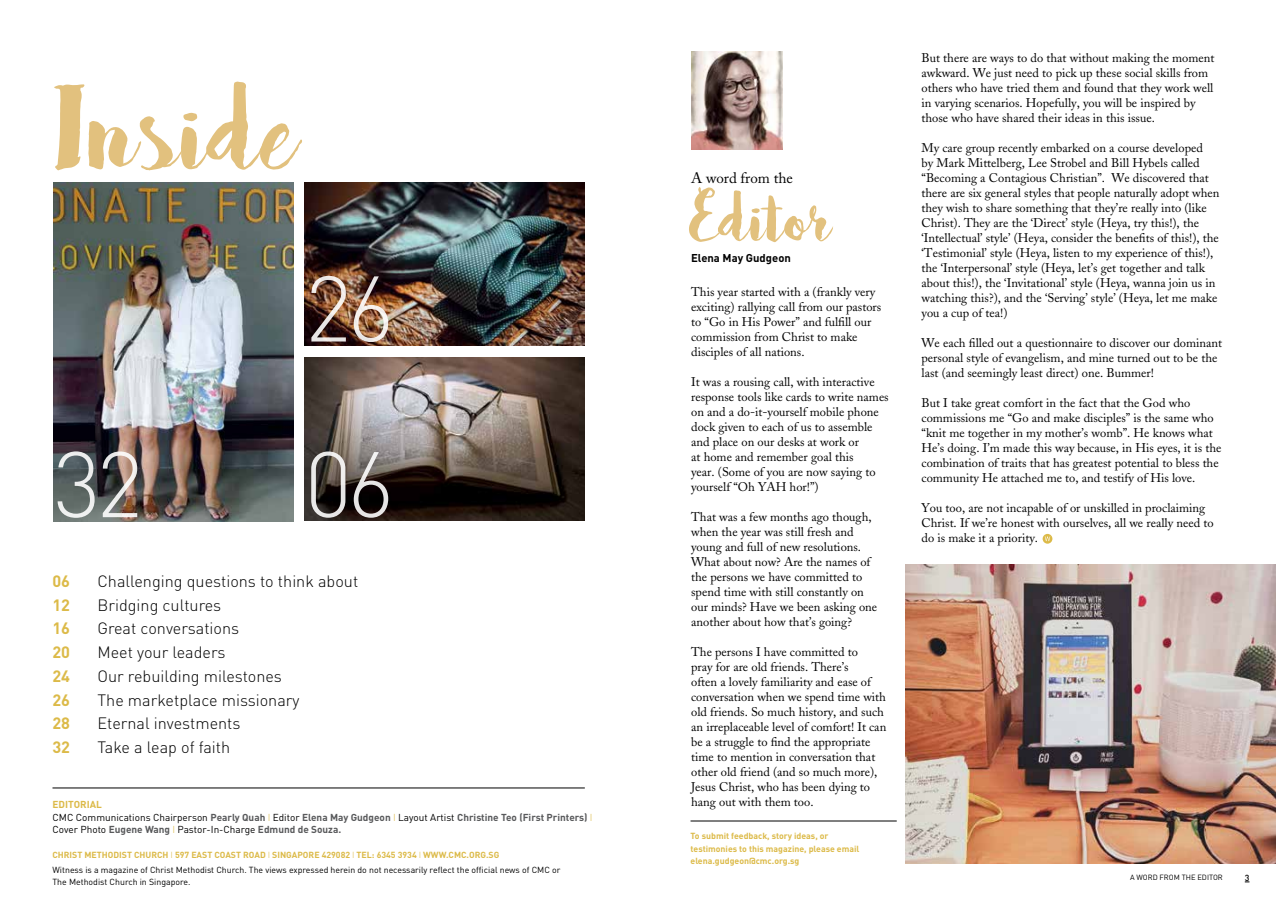
<style>
.page{position:relative;width:1276px;height:904px;background:#fff}
.page>*{position:absolute;margin:0;border:0;box-sizing:border-box;transform-origin:0 0}
.t1{font:131.75px "Bakery";color:#e2c17e}
.t2{font:300 91.5px "DIN";color:#fff}
.t3{font:75.88px "Bakery";color:#e2c17e}
.t4{font:300 16.25px "DIN";color:#000}
.t5{font:700 16.25px "DIN";color:#dcba48}
.t6{font:15px "Adobe Caslon";color:#000}
.t7{font:12.5px/15px "Adobe Caslon";color:#000}
.t8{font:700 11.25px "DIN";color:#000}
.t9{font:700 10px/12.5px "DIN";color:#58595b}
.t10{font:8.75px/15px "DIN";color:#000}
.t11{font:700 8.75px/12.5px "DIN";color:#dcba48}
.t12{font:500 8.75px "DIN";color:#000}
.t13{font:7.5px "DIN";color:#000}
.s1{color:#dcba48}
.s2{font-weight:400;color:#000}
.s3{font-weight:300;color:#dcba48}
.s4{font-weight:700;color:#dcba48}
</style>
<div class="page">
<hr style="left:690px;top:820px;width:206px;height:1px;background:#000">
<svg style="left:1042px;top:534px;width:10px;height:9px"></svg>
<svg style="left:1044px;top:536px;width:6px;height:5px"></svg>
<img style="left:53px;top:182px;width:240px;height:339px">
<img style="left:305px;top:182px;width:280px;height:163px">
<img style="left:305px;top:358px;width:280px;height:163px">
<hr style="left:52px;top:787px;width:533px;height:1px;background:#000">
<img style="left:905px;top:564px;width:371px;height:299px">
<img style="left:691px;top:52px;width:91px;height:98px">
<h1 class="t1" style="left:54px;top:47px;width:246px">Inside</h1>
<h2 class="t2" style="left:305px;top:252px;width:91px">26</h2>
<h2 class="t2" style="left:54px;top:428px;width:91px">32</h2>
<h2 class="t2" style="left:305px;top:428px;width:91px">06</h2>
<h3 class="t5" style="left:52px;top:570px;width:19px">06</h3>
<h3 class="t4" style="left:97px;top:571px;width:262px">Challenging questions to think about</h3>
<h3 class="t5" style="left:52px;top:594px;width:19px">12</h3>
<h3 class="t4" style="left:97px;top:594px;width:125px">Bridging cultures</h3>
<h3 class="t5" style="left:52px;top:617px;width:19px">16</h3>
<h3 class="t4" style="left:97px;top:618px;width:143px">Great conversations</h3>
<h3 class="t5" style="left:52px;top:641px;width:19px">20</h3>
<h3 class="t4" style="left:97px;top:642px;width:130px">Meet your leaders</h3>
<h3 class="t5" style="left:52px;top:665px;width:19px">24</h3>
<h3 class="t4" style="left:97px;top:666px;width:186px">Our rebuilding milestones</h3>
<h3 class="t5" style="left:52px;top:689px;width:19px">26</h3>
<h3 class="t4" style="left:97px;top:689px;width:203px">The marketplace missionary</h3>
<h3 class="t5" style="left:52px;top:713px;width:19px">28</h3>
<h3 class="t4" style="left:97px;top:713px;width:145px">Eternal investments</h3>
<h3 class="t5" style="left:52px;top:736px;width:19px">32</h3>
<h3 class="t4" style="left:97px;top:737px;width:134px">Take a leap of faith</h3>
<p class="t9" style="left:52px;top:797px;width:542px"><span class="s1">EDITORIAL<br></span><span class="s2">CMC Communications Chairperson</span> Pearly Quah <span class="s3">I</span> <span class="s2">Editor</span> Elena May Gudgeon <span class="s3">I</span> <span class="s2">Layout Artist</span> Christine Teo (First Printers) <span class="s3">I<br></span><span class="s2">Cover Photo</span> Eugene Wang <span class="s3">I</span> <span class="s2">Pastor-In-Charge</span> Edmund de Souza.</p>
<p class="t10" style="left:52px;top:847px;width:509px"><span class="s4">CHRIST METHODIST CHURCH</span> <span class="s3">I</span> <span class="s4">597 EAST COAST ROAD</span> <span class="s3">I</span> <span class="s4">SINGAPORE 429082</span> <span class="s3">I</span> <span class="s4">TEL: 6345 3934</span> <span class="s3">I</span> <span class="s4">WWW.CMC.ORG.SG<br></span>Witness is a magazine of Christ Methodist Church. The views expressed herein do not necessarily reflect the official news of CMC or</p>
<p class="t10" style="left:52px;top:874px;width:139px">The Methodist Church in Singapore.</p>
<p class="t6" style="left:691px;top:169px;width:103px">A word from the</p>
<h3 class="t3" style="left:691px;top:170px;width:139px">Editor</h3>
<p class="t8" style="left:691px;top:251px;width:101px">Elena May Gudgeon</p>
<p class="t7" style="left:691px;top:284px;width:192px">This year started with a (frankly very exciting) rallying call from our pastors to “Go in His Power” and fulfill our commission from Christ to make disciples of all nations.</p>
<p class="t7" style="left:691px;top:374px;width:199px">It was a rousing call, with interactive response tools like cards to write names on and a do-it-yourself mobile phone dock given to each of us to assemble and place on our desks at work or<br>at home and remember goal this<br>year. (Some of you are now saying to yourself “Oh YAH hor!”)</p>
<p class="t7" style="left:691px;top:509px;width:187px">That was a few months ago though, when the year was still fresh and young and full of new resolutions.<br>What about now? Are the names of the persons we have committed to spend time with still constantly on our minds? Have we been asking one another about how that’s going?</p>
<p class="t7" style="left:691px;top:644px;width:197px">The persons I have committed to<br>pray for are old friends. There’s<br>often a lovely familiarity and ease of conversation when we spend time with old friends. So much history, and such an irreplaceable level of comfort! It can be a struggle to find the appropriate time to mention in conversation that other old friend (and so much more), Jesus Christ, who has been dying to hang out with them too.</p>
<p class="t11" style="left:690px;top:829px;width:170px">To submit feedback, story ideas, or testimonies to this magazine, please email elena.gudgeon@cmc.org.sg</p>
<p class="t7" style="left:921px;top:50px;width:294px">But there are ways to do that without making the moment awkward. We just need to pick up these social skills from others who have tried them and found that they work well in varying scenarios. Hopefully, you will be inspired by those who have shared their ideas in this issue.</p>
<p class="t7" style="left:921px;top:140px;width:299px">My care group recently embarked on a course developed<br>by Mark Mittelberg, Lee Strobel and Bill Hybels called “Becoming a Contagious Christian”. We discovered that there are six general styles that people naturally adopt when they wish to share something that they’re really into (like Christ). They are the ‘Direct’ style (Heya, try this!), the ‘Intellectual’ style’ (Heya, consider the benefits of this!), the ‘Testimonial’ style (Heya, listen to my experience of this!), the ‘Interpersonal’ style (Heya, let’s get together and talk about this!), the ‘Invitational’ style (Heya, wanna join us in watching this?), and the ‘Serving’ style’ (Heya, let me make you a cup of tea!)</p>
<p class="t7" style="left:921px;top:335px;width:302px">We each filled out a questionnaire to discover our dominant personal style of evangelism, and mine turned out to be the last (and seemingly least direct) one. Bummer!</p>
<p class="t7" style="left:921px;top:395px;width:301px">But I take great comfort in the fact that the God who commissions me “Go and make disciples” is the same who “knit me together in my mother’s womb”. He knows what He’s doing. I’m made this way because, in His eyes, it is the combination of traits that has greatest potential to bless the community He attached me to, and testify of His love.</p>
<p class="t7" style="left:921px;top:500px;width:293px">You too, are not incapable of or unskilled in proclaiming<br>Christ. If we’re honest with ourselves, all we really need to do is make it a priority.</p>
<p class="t13" style="left:1130px;top:872px;width:94px">A WORD FROM THE EDITOR</p>
<p class="t12" style="left:1244px;top:872px;width:6px">3</p>
</div>
